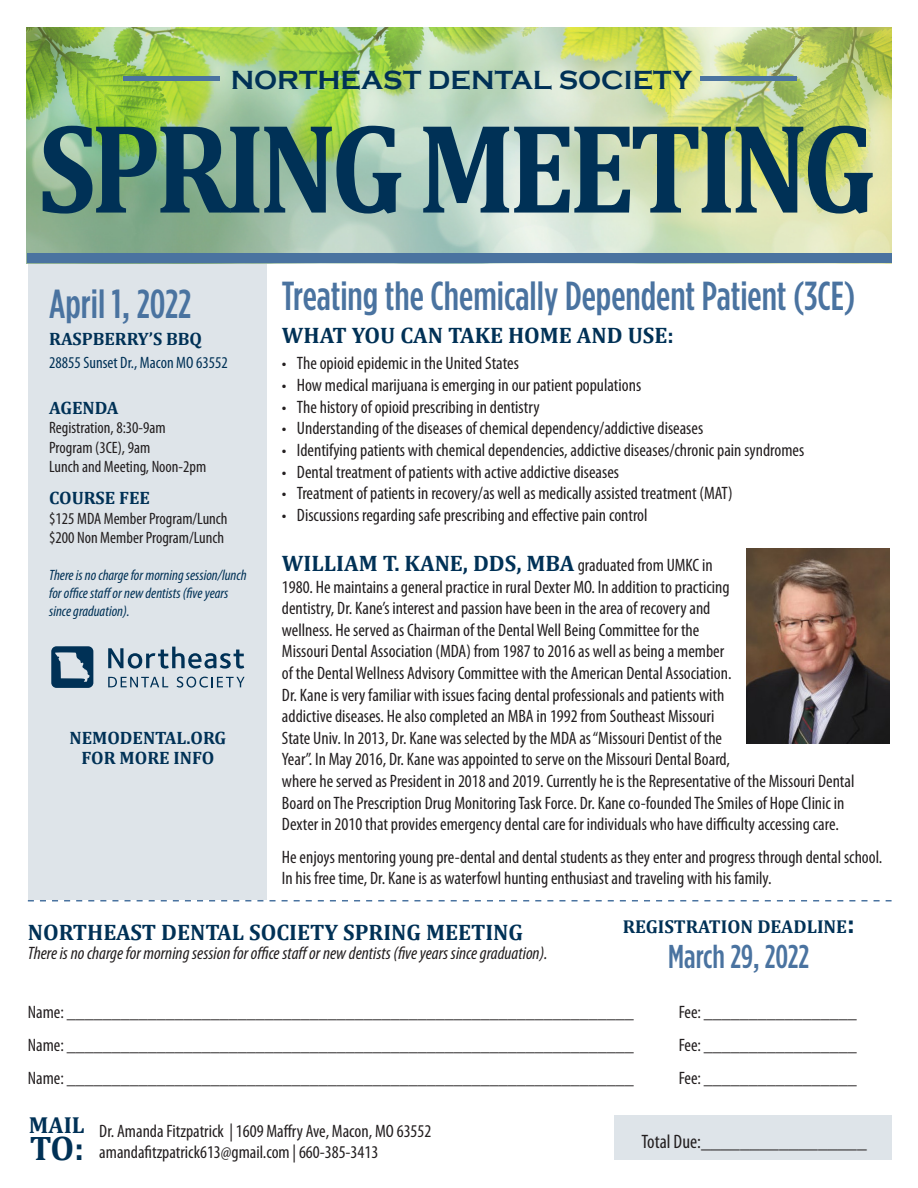
<style>
.page{position:relative;width:918px;height:1188px;background:#fff}
.page>*{position:absolute;margin:0;border:0;box-sizing:border-box;transform-origin:0 0}
.t1{font:700 128.85px "Cambria";letter-spacing:-.05em;color:#003156;scale:.89 1}
.t2{font:500 40.5px "Gotham Condensed";color:#4a73a0}
.t3{font:700 34.2px "Cambria";color:#003156}
.t4{font:500 33px "Gotham Condensed";color:#4a73a0}
.t5{font:700 27px "Copperplate Gothic";color:#003156}
.t6{font:700 23.25px "Cambria";color:#003156}
.t7{font:700 22.5px "Cambria";color:#003156}
.t8{font:condensed 19.5px "Myriad Pro";color:#231f20}
.t9{font:700 18.75px "Cambria";color:#003156}
.t10{font:condensed 18px/21.6px "Myriad Pro";color:#231f20}
.t11{font:italic condensed 18px "Myriad Pro";color:#231f20}
.t12{font:700 18px/19.5px "Cambria";color:#003156;text-align:center}
.t13{font:condensed 16.5px/19.5px "Myriad Pro";color:#231f20}
.t14{font:condensed 16.5px "Myriad Pro";color:#003156}
.t15{font:italic condensed 15px/18px "Myriad Pro";color:#003156}
.s1{font-family:"Myriad Pro";font-weight:400;font-stretch:condensed;font-size:18px;color:#231f20}
.s2{font-size:27.6px}
</style>
<div class="page">
<div style="left:615px;top:1115px;width:277px;height:45px;background:#dee4e9"></div>
<div style="left:28px;top:263px;width:238px;height:637px;background:#dee4e9"></div>
<img style="left:27px;top:27px;width:865px;height:227px">
<svg style="left:51px;top:646px;width:42px;height:42px"></svg>
<svg style="left:108px;top:647px;width:136px;height:22px"></svg>
<svg style="left:108px;top:677px;width:60px;height:10px"></svg>
<svg style="left:177px;top:677px;width:68px;height:11px"></svg>
<div style="left:700px;top:76px;width:96px;height:5px;background:#4a73a0"></div>
<div style="left:27px;top:254px;width:865px;height:9px;background:#4a73a0"></div>
<div style="left:124px;top:76px;width:96px;height:5px;background:#4a73a0"></div>
<svg style="left:28px;top:900px;width:864px;height:1px"></svg>
<img style="left:747px;top:549px;width:143px;height:195px">
<p class="t5" style="left:231px;top:65px;width:463px">NORTHEAST DENTAL SOCIETY</p>
<p class="t1" style="left:38px;top:78px;width:943px">SPRING MEETING</p>
<p class="t2" style="left:49px;top:282px;width:144px">April 1, 2022</p>
<p class="t12" style="left:49px;top:329px;width:155px">RASPBERRY’S BBQ</p>
<p class="t14" style="left:49px;top:352px;width:180px">28855 Sunset Dr., Macon MO 63552</p>
<p class="t12" style="left:49px;top:397px;width:71px">AGENDA</p>
<p class="t13" style="left:49px;top:418px;width:159px">Registration, 8:30-9am<br>Program (3CE), 9am<br>Lunch and Meeting, Noon-2pm</p>
<p class="t12" style="left:49px;top:488px;width:102px">COURSE FEE</p>
<p class="t13" style="left:49px;top:509px;width:180px">$125 MDA Member Program/Lunch $200 Non Member Program/Lunch</p>
<p class="t15" style="left:49px;top:566px;width:199px">There is no charge for morning session/lunch for office staff or new dentists (five years since graduation).</p>
<p class="t12" style="left:70px;top:728px;width:158px">NEMODENTAL.ORG<br>FOR MORE INFO</p>
<p class="t2" style="left:282px;top:274px;width:575px">Treating the Chemically Dependent Patient (3CE)</p>
<p class="t7" style="left:282px;top:319px;width:393px">WHAT YOU CAN TAKE HOME AND USE:</p>
<p class="t10" style="left:282px;top:352px;width:238px">• The opioid epidemic in the United States</p>
<p class="t10" style="left:282px;top:374px;width:361px">• How medical marijuana is emerging in our patient populations</p>
<p class="t10" style="left:282px;top:396px;width:259px">• The history of opioid prescribing in dentistry</p>
<p class="t10" style="left:282px;top:417px;width:423px">• Understanding of the diseases of chemical dependency/addictive diseases</p>
<p class="t10" style="left:282px;top:439px;width:524px">• Identifying patients with chemical dependencies, addictive diseases/chronic pain syndromes</p>
<p class="t10" style="left:282px;top:461px;width:339px">• Dental treatment of patients with active addictive diseases</p>
<p class="t10" style="left:282px;top:482px;width:452px">• Treatment of patients in recovery/as well as medically assisted treatment (MAT)</p>
<p class="t10" style="left:282px;top:504px;width:367px">• Discussions regarding safe prescribing and effective pain control</p>
<p class="t7" style="left:282px;top:547px;width:432px">WILLIAM T. KANE, DDS, MBA <span class="s1">graduated from UMKC in</span></p>
<p class="t10" style="left:282px;top:576px;width:574px">1980. He maintains a general practice in rural Dexter MO. In addition to practicing<br>dentistry, Dr. Kane’s interest and passion have been in the area of recovery and<br>wellness. He served as Chairman of the Dental Well Being Committee for the<br>Missouri Dental Association (MDA) from 1987 to 2016 as well as being a member<br>of the Dental Wellness Advisory Committee with the American Dental Association.<br>Dr. Kane is very familiar with issues facing dental professionals and patients with<br>addictive diseases. He also completed an MBA in 1992 from Southeast Missouri<br>State Univ. In 2013, Dr. Kane was selected by the MDA as “Missouri Dentist of the<br>Year”. In May 2016, Dr. Kane was appointed to serve on the Missouri Dental Board,<br>where he served as President in 2018 and 2019. Currently he is the Representative of the Missouri Dental Board on The Prescription Drug Monitoring Task Force. Dr. Kane co-founded The Smiles of Hope Clinic in Dexter in 2010 that provides emergency dental care for individuals who have difficulty accessing care.</p>
<p class="t10" style="left:282px;top:846px;width:602px">He enjoys mentoring young pre-dental and dental students as they enter and progress through dental school.<br>In his free time, Dr. Kane is as waterfowl hunting enthusiast and traveling with his family.</p>
<p class="t7" style="left:28px;top:916px;width:497px">NORTHEAST DENTAL SOCIETY SPRING MEETING</p>
<p class="t11" style="left:28px;top:942px;width:521px">There is no charge for morning session for office staff or new dentists (five years since graduation).</p>
<p class="t9" style="left:623px;top:913px;width:234px">REGISTRATION DEADLINE<span class="s2">:</span></p>
<p class="t4" style="left:668px;top:938px;width:143px">March 29, 2022</p>
<p class="t10" style="left:28px;top:1001px;width:607px">Name: _______________________________________________________________</p>
<p class="t10" style="left:679px;top:1001px;width:180px">Fee: _________________</p>
<p class="t10" style="left:28px;top:1034px;width:607px">Name: _______________________________________________________________</p>
<p class="t10" style="left:679px;top:1034px;width:180px">Fee: _________________</p>
<p class="t10" style="left:28px;top:1067px;width:607px">Name: _______________________________________________________________</p>
<p class="t10" style="left:679px;top:1067px;width:180px">Fee: _________________</p>
<p class="t6" style="left:29px;top:1109px;width:57px">MAIL</p>
<p class="t3" style="left:30px;top:1124px;width:56px">TO:</p>
<p class="t10" style="left:99px;top:1120px;width:334px;line-height:21px">Dr. Amanda Fitzpatrick | 1609 Maffry Ave, Macon, MO 63552 amandafitzpatrick613@gmail.com | 660-385-3413</p>
<p class="t8" style="left:642px;top:1130px;width:227px">Total Due:_________________</p>
</div>
